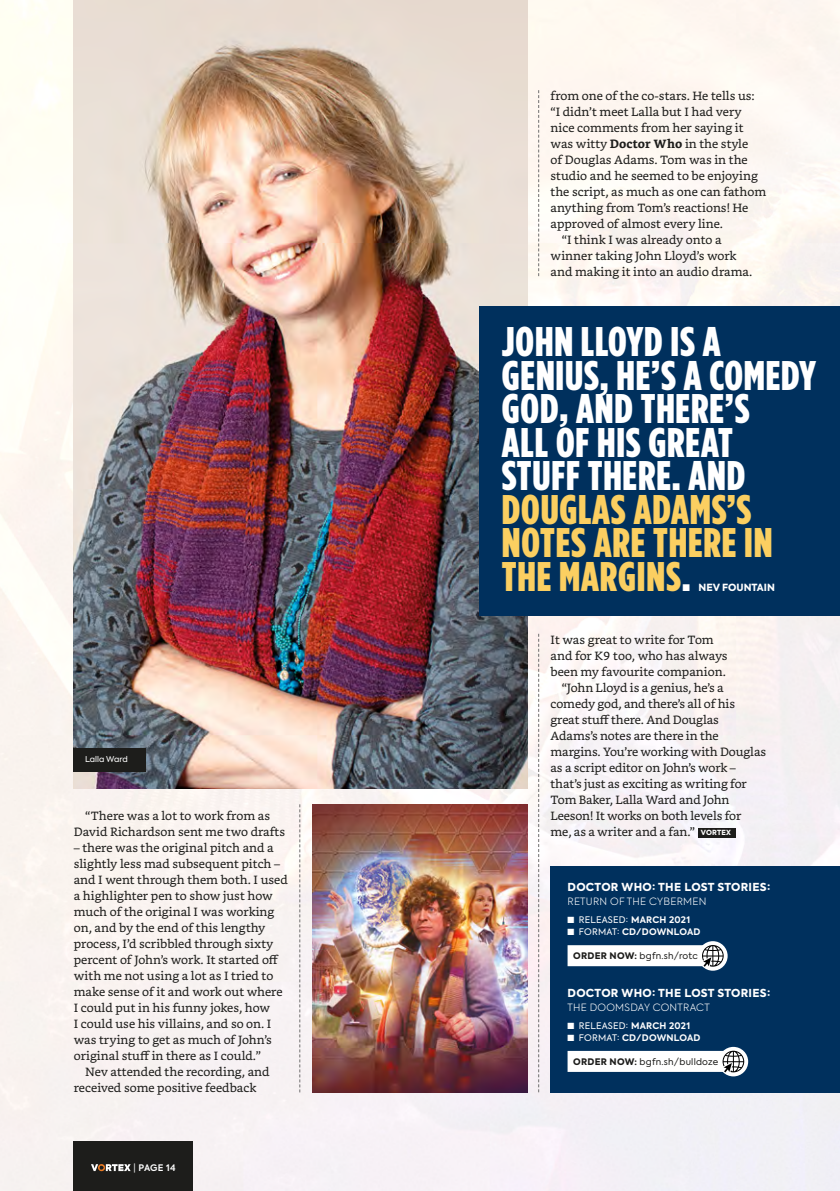
<style>
.page{position:relative;width:840px;height:1191px;background:#fff}
.page>*{position:absolute;margin:0;border:0;box-sizing:border-box;transform-origin:0 0}
.t1{font:900 41.4px/33.6px "Gotham Condensed";letter-spacing:.02em;color:#fff}
.t2{font:12px/16px "Bookerly";color:#1d1d1b}
.t3{font:800 11px "Axiforma";letter-spacing:.025em;color:#fff}
.t4{font:300 10px "Axiforma";letter-spacing:.025em;color:#fff}
.t5{font:800 9.8px "Axiforma";color:#fff}
.t6{font:9px "Axiforma";letter-spacing:.025em;color:#1d1d1b}
.t7{font:9px "Axiforma";letter-spacing:.025em;color:#fff}
.t8{font:700 9px "Axiforma";letter-spacing:.025em;color:#fff}
.t9{font:600 9px "Axiforma";letter-spacing:.015em;color:#fff}
.Credit{font:8px "Axiforma";color:#fff}
.t10{font:800 7px "Axiforma";letter-spacing:.025em;color:#fff}
.s1{font-weight:400}
.s2{font-weight:700}
.s3{color:#fbcf61}
.s4{font-weight:800}
</style>
<div class="page">
<img style="left:0;top:0;width:839px;height:1191px">
<svg style="left:538px;top:90px;width:1px;height:186px"></svg>
<svg style="left:299px;top:804px;width:1px;height:288px"></svg>
<img style="left:74px;top:0;width:453px;height:788px">
<div style="left:479px;top:306px;width:360px;height:309px;background:#00305d"></div>
<img style="left:312px;top:804px;width:215px;height:288px">
<div style="left:697px;top:828px;width:38px;height:9px;background:#1d1d1b"></div>
<div style="left:550px;top:866px;width:289px;height:226px;background:#00305d"></div>
<div style="left:567px;top:945px;width:154px;height:21px;background:#fff"></div>
<div style="left:567px;top:1051px;width:174px;height:21px;background:#fff"></div>
<div style="left:697px;top:941px;width:30px;height:29px;background:#fff;border-radius:50%"></div>
<svg style="left:701px;top:945px;width:22px;height:21px"></svg>
<svg style="left:718px;top:1046px;width:29px;height:30px"></svg>
<svg style="left:722px;top:1050px;width:21px;height:22px"></svg>
<svg style="left:538px;top:634px;width:1px;height:458px"></svg>
<div style="left:74px;top:748px;width:72px;height:24px;background:#1d1d1b"></div>
<div style="left:74px;top:1141px;width:119px;height:50px;background:#1d1d1b"></div>
<svg style="left:91px;top:1164px;width:40px;height:7px"></svg>
<p class="Credit" style="left:85px;top:754px;width:44px">Lalla Ward</p>
<p class="t2" style="left:74px;top:808px;width:213px;text-align:center">“There was a lot to work from as<br>David Richardson sent me two drafts</p>
<p class="t2" style="left:74px;top:840px;width:215px">– there was the original pitch and a slightly less mad subsequent pitch – and I went through them both. I used a highlighter pen to show just how much of the original I was working on, and by the end of this lengthy process, I’d scribbled through sixty percent of John’s work. It started off with me not using a lot as I tried to make sense of it and work out where I could put in his funny jokes, how<br>I could use his villains, and so on. I was trying to get as much of John’s original stuff in there as I could.”</p>
<p class="t2" style="left:74px;top:1064px;width:197px;text-indent:11px">Nev attended the recording, and received some positive feedback</p>
<p class="t9" style="left:133px;top:1161px;width:44px"><span class="s1">|</span> PAGE 14</p>
<p class="t2" style="left:550px;top:88px;width:217px">from one of the co-stars. He tells us: “I didn’t meet Lalla but I had very nice comments from her saying it was witty <span class="s2">Doctor Who</span> in the style<br>of Douglas Adams. Tom was in the studio and he seemed to be enjoying the script, as much as one can fathom anything from Tom’s reactions! He approved of almost every line.</p>
<p class="t2" style="left:550px;top:232px;width:203px;text-indent:11px">“I think I was already onto a winner taking John Lloyd’s work and making it into an audio drama.</p>
<p class="t1" style="left:501px;top:325px;width:315px">JOHN LLOYD IS A<br>GENIUS, HE’S A COMEDY<br>GOD, AND THERE’S<br>ALL OF HIS GREAT<br>STUFF THERE. AND<br><span class="s3">DOUGLAS ADAMS’S<br>NOTES ARE THERE IN<br>THE MARGINS</span>.</p>
<p class="t5" style="left:698px;top:580px;width:78px">NEV FOUNTAIN</p>
<p class="t2" style="left:550px;top:632px;width:178px">It was great to write for Tom and for K9 too, who has always been my favourite companion.</p>
<p class="t2" style="left:550px;top:680px;width:217px;text-indent:11px">“John Lloyd is a genius, he’s a comedy god, and there’s all of his great stuff there. And Douglas<br>Adams’s notes are there in the margins. You’re working with Douglas as a script editor on John’s work – that’s just as exciting as writing for<br>Tom Baker, Lalla Ward and John<br>Leeson! It works on both levels for<br>me, as a writer and a fan.”</p>
<p class="t10" style="left:700px;top:828px;width:32px">VORTEX</p>
<p class="t3" style="left:567px;top:879px;width:204px">DOCTOR WHO: THE LOST STORIES:</p>
<p class="t4" style="left:567px;top:895px;width:140px">RETURN OF THE CYBERMEN</p>
<p class="t7" style="left:567px;top:913px;width:124px">■ RELEASED: <span class="s2">MARCH 2021</span></p>
<p class="t8" style="left:567px;top:925px;width:134px">■ <span class="s1">FORMAT:</span> CD/DOWNLOAD</p>
<p class="t6" style="left:573px;top:949px;width:126px"><span class="s4">ORDER NOW:</span> bgfn.sh/rotc</p>
<p class="t3" style="left:567px;top:985px;width:204px">DOCTOR WHO: THE LOST STORIES:</p>
<p class="t4" style="left:567px;top:1000px;width:144px">THE DOOMSDAY CONTRACT</p>
<p class="t7" style="left:567px;top:1019px;width:124px">■ RELEASED: <span class="s2">MARCH 2021</span></p>
<p class="t8" style="left:567px;top:1031px;width:134px">■ <span class="s1">FORMAT:</span> CD/DOWNLOAD</p>
<p class="t6" style="left:573px;top:1055px;width:146px"><span class="s4">ORDER NOW:</span> bgfn.sh/bulldoze</p>
</div>
